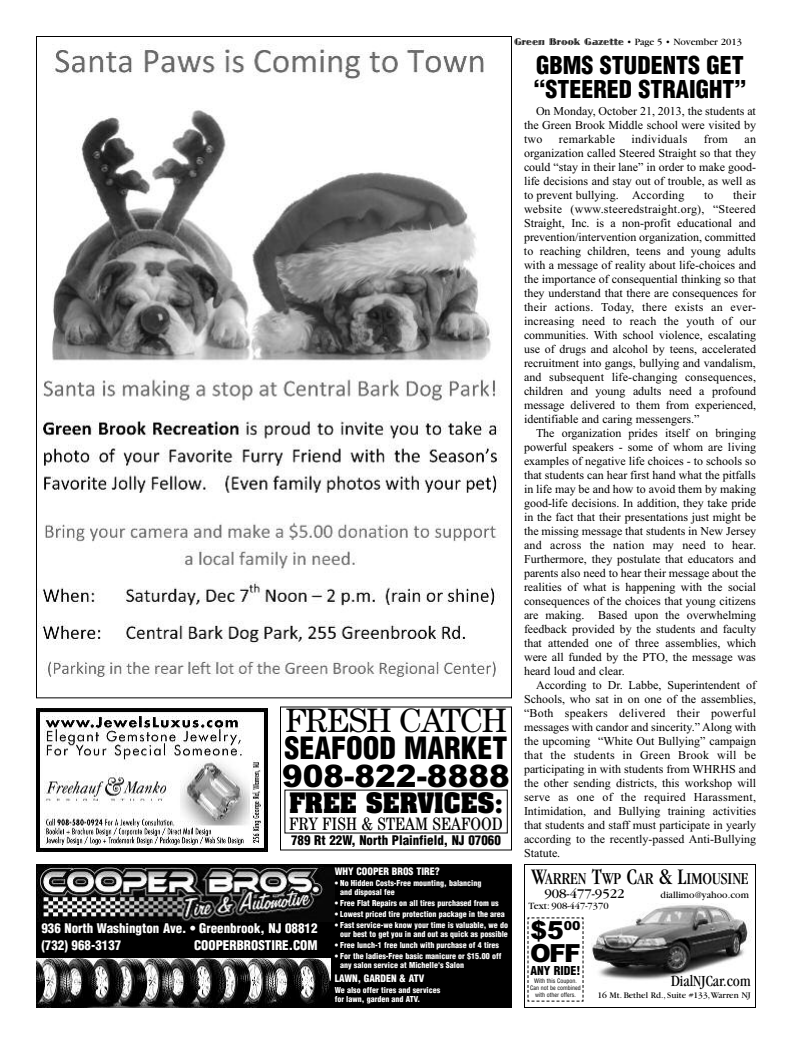
<style>
.page{position:relative;width:792px;height:1044px;background:#fff}
.page>*{position:absolute;margin:0;border:0;box-sizing:border-box;transform-origin:0 0}
.t1{font:34px "Century";letter-spacing:-.025em;color:#000}
.t2{font:900 31px "Arial";color:#000}
.t3{font:900 condensed 30px "Helvetica";color:#000}
.t4{font:900 25px/23px "Arial";color:#000}
.t5{font:900 condensed 24px/24px "Helvetica";color:#000}
.t6{font:700 24px "Aachen";color:#000}
.t7{font:condensed 18px "Century";color:#000}
.t8{font:condensed 17.2px "Garamond";color:#000}
.t9{font:condensed 16px "Garamond";color:#000}
.t10{font:14px "Garamond";color:#000}
.t11{font:900 condensed 13px/17px "Helvetica";color:#fff}
.t12{font:900 condensed 13px "Helvetica";color:#000}
.t13{font:12px/14px "Times New Roman";color:#000;text-align:justify}
.t14{font:12px "Times New Roman";letter-spacing:.02em;color:#000}
.t15{font:900 condensed 12px "Helvetica";color:#000}
.t16{font:10px "Garamond";color:#000}
.t17{font:900 condensed 10px "Helvetica";color:#fff}
.t18{font:9px "Garamond";color:#000}
.t19{font:900 condensed 8px/9px "Helvetica";color:#fff}
.t20{font:condensed 6px/7px "Helvetica";color:#000;text-align:center}
.s1{font-family:"Jazz Let Plain"}
.s2{font-size:23px}
</style>
<div class="page">
<img style="left:36px;top:709px;width:232px;height:143px">
<img style="left:591px;top:905px;width:161px;height:75px">
<div style="left:524px;top:864px;width:232px;height:144px;border:1px solid #000"></div>
<svg style="left:527px;top:917px;width:57px;height:85px"></svg>
<div style="left:280px;top:706px;width:232px;height:144px;border:1px solid #000"></div>
<img style="left:38px;top:866px;width:370px;height:56px">
<div style="left:36px;top:922px;width:301px;height:86px;background:#000"></div>
<div style="left:335px;top:868px;width:175px;height:140px;background:#000"></div>
<img style="left:36px;top:958px;width:294px;height:50px">
<img style="left:38px;top:44px;width:463px;height:633px">
<p class="t16" style="left:514px;top:38px;width:230px"><span class="s1">Green Brook Gazette</span> • Page 5 • November 2013</p>
<h1 class="t1" style="left:285px;top:709px;width:223px">FRESH CATCH</h1>
<h3 class="t3" style="left:284px;top:732px;width:225px">SEAFOOD MARKET</h3>
<h2 class="t2" style="left:282px;top:759px;width:229px">908-822-8888</h2>
<h3 class="t6" style="left:289px;top:791px;width:215px">FREE SERVICES:</h3>
<h3 class="t7" style="left:289px;top:818px;width:215px">FRY FISH &amp; STEAM SEAFOOD</h3>
<p class="t12" style="left:291px;top:833px;width:211px">789 Rt 22W, North Plainfield, NJ 07060</p>
<p class="t17" style="left:335px;top:866px;width:106px">WHY COOPER BROS TIRE?</p>
<p class="t19" style="left:340px;top:879px;width:143px;text-indent:-5px">• No Hidden Costs-Free mounting, balancing and disposal fee</p>
<p class="t19" style="left:335px;top:899px;width:165px">• Free Flat Repairs on all tires purchased from us</p>
<p class="t19" style="left:335px;top:910px;width:172px">• Lowest priced tire protection package in the area</p>
<p class="t19" style="left:335px;top:921px;width:175px;text-align:right">• Fast service-we know your time is valuable, we do our best to get you in and out as quick as possible</p>
<p class="t19" style="left:335px;top:941px;width:166px">• Free lunch-1 free lunch with purchase of 4 tires</p>
<p class="t19" style="left:340px;top:952px;width:163px;text-indent:-5px">• For the ladies-Free basic manicure or $15.00 off any salon service at Michelle's Salon</p>
<p class="t17" style="left:335px;top:973px;width:91px">LAWN, GARDEN &amp; ATV</p>
<p class="t19" style="left:335px;top:986px;width:107px">We also offer tires and services for lawn, garden and ATV.</p>
<p class="t11" style="left:41px;top:920px;width:278px">936 North Washington Ave. • Greenbrook, NJ 08812 (732) 968-3137</p>
<p class="t11" style="left:194px;top:937px;width:125px">COOPERBROSTIRE.COM</p>
<h3 class="t5" style="left:533px;top:53px;width:215px">GBMS STUDENTS GET “STEERED STRAIGHT”</h3>
<p class="t13" style="left:524px;top:104px;width:234px;text-indent:12px">On Monday, October 21, 2013, the students at the Green Brook Middle school were visited by two</p>
<p class="t14" style="left:559px;top:132px;width:58px">remarkable</p>
<p class="t14" style="left:632px;top:132px;width:57px">individuals</p>
<p class="t13" style="left:704px;top:132px;width:26px">from</p>
<p class="t13" style="left:524px;top:132px;width:233px;text-indent:220px">an organization called Steered Straight so that they could “stay in their lane” in order to make good&shy;life decisions and stay out of trouble, as well as to prevent bullying. According</p>
<p class="t13" style="left:524px;top:188px;width:234px;text-indent:209px">their website (www.steeredstraight.org), “Steered Straight, Inc. is a non-profit educational and prevention/intervention organization, committed to reaching children, teens and young adults with a message of reality about life-choices and the importance of consequential thinking so that they understand that there are consequences for their actions. Today, there exists an ever&shy;increasing need to reach the youth of our communities. With school violence, escalating use of drugs and alcohol by teens, accelerated recruitment into gangs, bullying and vandalism, and subsequent life-changing consequences, children and young adults need a profound message delivered to them from experienced, identifiable and caring messengers.”</p>
<p class="t13" style="left:524px;top:426px;width:234px;text-indent:12px">The organization prides itself on bringing powerful speakers - some of whom are living examples of negative life choices - to schools so that students can hear first hand what the pitfalls in life may be and how to avoid them by making good-life decisions. In addition, they take pride in the fact that their presentations just might be the missing message that students in New Jersey and across the nation may need to hear.<br>Furthermore, they postulate that educators and parents also need to hear their message about the realities of what is happening with the social consequences of the choices that young citizens are making. Based upon the overwhelming feedback provided by the students and faculty that attended one of three assemblies, which were all funded by the PTO, the message was heard loud and clear.</p>
<p class="t13" style="left:524px;top:678px;width:234px;text-indent:12px">According to Dr. Labbe, Superintendent of Schools, who sat in on one of the assemblies, “Both speakers delivered their powerful messages with candor and sincerity.” Along with the upcoming “White Out Bullying” campaign that the students in Green Brook will be participating in with students from WHRHS and the other sending districts, this workshop will serve as one of the required Harassment, Intimidation, and Bullying training activities that students and staff must participate in yearly according to the recently-passed Anti-Bullying Statute.</p>
<p class="t13" style="left:704px;top:188px;width:11px">to</p>
<h3 class="t8" style="left:531px;top:872px;width:219px"><span class="s2">W</span>ARREN <span class="s2">T</span>WP <span class="s2">C</span>AR <span class="s2">&amp; L</span>IMOUSINE</h3>
<p class="t10" style="left:544px;top:889px;width:82px">908-477-9522</p>
<p class="t16" style="left:661px;top:892px;width:90px">diallimo@yahoo.com</p>
<p class="t16" style="left:529px;top:903px;width:82px">Text: 908-447-7370</p>
<h3 class="t4" style="left:530px;top:919px;width:52px">$5<sup>00<br></sup>OFF</h3>
<p class="t15" style="left:531px;top:964px;width:51px">ANY RIDE!</p>
<p class="t20" style="left:530px;top:977px;width:52px">With this Coupon.<br>Can not be combined with other offers.</p>
<h3 class="t9" style="left:671px;top:975px;width:81px">DialNJCar.com</h3>
<p class="t18" style="left:597px;top:992px;width:155px">16 Mt. Bethel Rd., Suite #133,Warren NJ</p>
</div>
